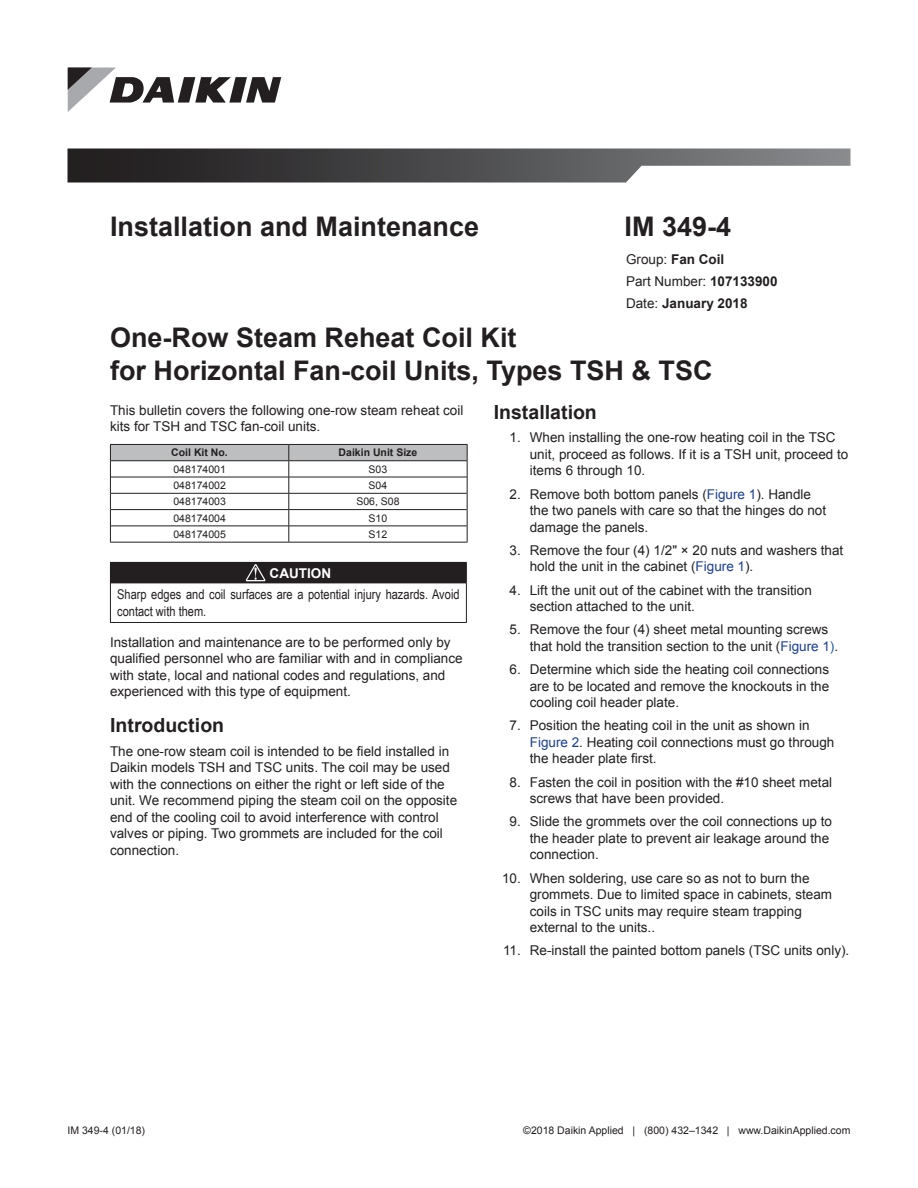
<style>
.page{position:relative;width:918px;height:1188px;background:#fff}
.page>*{position:absolute;margin:0;border:0;box-sizing:border-box;transform-origin:0 0}
.t1{font:700 27px/33px "Arial";color:#231f20}
.Heading3{font:700 19.5px "Arial";color:#231f20}
.t2{font:13.5px/16.5px "Arial";color:#231f20}
.Warning_Text{font:13.5px/16.5px "Arial Narrow";color:#231f20}
.t3{font:700 13.5px/21.8px "Arial";color:#231f20}
.Warning_Heads{font:700 13.5px "Arial";color:#fff}
.LitNum_Copyright_800{font:10.5px "Arial";color:#231f20}
.Table_Text_7pt_Cente{font:10.5px "Arial";color:#231f20}
.Table_Text_7pt_Cente-2{font:700 10.5px "Arial";color:#231f20}
.s1{font-weight:400}
.s2{color:#1c3f94}
.s3{color:#215e9e}
</style>
<div class="page">
<svg style="left:68px;top:68px;width:213px;height:44px"></svg>
<svg style="left:68px;top:148px;width:782px;height:35px;background:#656566"></svg>
<hr style="left:110px;top:542px;width:179px;height:1px;background:#231f20">
<hr style="left:289px;top:542px;width:179px;height:1px;background:#231f20">
<svg style="left:110px;top:444px;width:358px;height:98px"></svg>
<div style="left:110px;top:562px;width:356px;height:21px;background:#231f20"></div>
<hr style="left:110px;top:562px;width:357px;height:1px;background:#231f20">
<svg style="left:466px;top:563px;width:1px;height:20px"></svg>
<hr style="left:110px;top:583px;width:1px;height:39px;background:#231f20">
<hr style="left:466px;top:583px;width:1px;height:39px;background:#231f20">
<hr style="left:110px;top:622px;width:357px;height:1px;background:#231f20">
<svg style="left:246px;top:564px;width:20px;height:17px"></svg>
<h1 class="t1" style="left:110px;top:210px;width:371px">Installation and Maintenance</h1>
<h1 class="t1" style="left:625px;top:210px;width:108px">IM 349-4</h1>
<p class="t3" style="left:626px;top:249px;width:153px"><span class="s1">Group:</span> Fan Coil<br><span class="s1">Part Number:</span> 107133900<br><span class="s1">Date:</span> January 2018</p>
<h1 class="t1" style="left:110px;top:322px;width:604px">One-Row Steam Reheat Coil Kit<br>for Horizontal Fan-coil Units, Types TSH &amp; TSC</h1>
<p class="t2" style="left:110px;top:402px;width:355px">This bulletin covers the following one-row steam reheat coil kits for TSH and TSC fan-coil units.</p>
<p class="Table_Text_7pt_Cente-2" style="left:171px;top:446px;width:58px">Coil Kit No.</p>
<p class="Table_Text_7pt_Cente-2" style="left:339px;top:446px;width:80px">Daikin Unit Size</p>
<p class="Table_Text_7pt_Cente" style="left:173px;top:462px;width:54px">048174001</p>
<p class="Table_Text_7pt_Cente" style="left:369px;top:462px;width:20px">S03</p>
<p class="Table_Text_7pt_Cente" style="left:173px;top:478px;width:54px">048174002</p>
<p class="Table_Text_7pt_Cente" style="left:369px;top:478px;width:20px">S04</p>
<p class="Table_Text_7pt_Cente" style="left:173px;top:495px;width:54px">048174003</p>
<p class="Table_Text_7pt_Cente" style="left:356px;top:495px;width:45px">S06, S08</p>
<p class="Table_Text_7pt_Cente" style="left:173px;top:511px;width:54px">048174004</p>
<p class="Table_Text_7pt_Cente" style="left:369px;top:511px;width:20px">S10</p>
<p class="Table_Text_7pt_Cente" style="left:173px;top:527px;width:54px">048174005</p>
<p class="Table_Text_7pt_Cente" style="left:369px;top:527px;width:20px">S12</p>
<p class="Warning_Heads" style="left:270px;top:565px;width:63px">CAUTION</p>
<p class="Warning_Text" style="left:117px;top:586px;width:344px">Sharp edges and coil surfaces are a potential injury hazards. Avoid contact with them.</p>
<p class="t2" style="left:110px;top:634px;width:354px">Installation and maintenance are to be performed only by qualified personnel who are familiar with and in compliance with state, local and national codes and regulations, and experienced with this type of equipment.</p>
<p class="Heading3" style="left:110px;top:713px;width:116px">Introduction</p>
<p class="t2" style="left:110px;top:743px;width:349px">The one-row steam coil is intended to be field installed in Daikin models TSH and TSC units. The coil may be used with the connections on either the right or left side of the unit. We recommend piping the steam coil on the opposite end of the cooling coil to avoid interference with control valves or piping. Two grommets are included for the coil connection.</p>
<p class="Heading3" style="left:494px;top:399px;width:105px">Installation</p>
<p class="t2" style="left:530px;top:430px;width:320px;text-indent:-20px">1. When installing the one-row heating coil in the TSC unit, proceed as follows. If it is a TSH unit, proceed to items 6 through 10.</p>
<p class="t2" style="left:530px;top:486px;width:298px;text-indent:-20px">2. Remove both bottom panels (<span class="s2">Figure 1</span>). Handle the two panels with care so that the hinges do not damage the panels.</p>
<p class="t2" style="left:530px;top:542px;width:315px;text-indent:-20px">3. Remove the four (4) 1/2" × 20 nuts and washers that hold the unit in the cabinet (<span class="s2">Figure 1</span>).</p>
<p class="t2" style="left:530px;top:582px;width:284px;text-indent:-20px">4. Lift the unit out of the cabinet with the transition section attached to the unit.</p>
<p class="t2" style="left:530px;top:622px;width:310px;text-indent:-20px">5. Remove the four (4) sheet metal mounting screws that hold the transition section to the unit (<span class="s2">Figure 1</span><span class="s3">)</span>.</p>
<p class="t2" style="left:530px;top:661px;width:301px;text-align:justify;text-indent:-20px">6. Determine which side the heating coil connections are to be located and remove the knockouts in the cooling coil header plate.</p>
<p class="t2" style="left:530px;top:718px;width:306px;text-indent:-20px">7. Position the heating coil in the unit as shown in<br><span class="s2">Figure 2</span>. Heating coil connections must go through the header plate first.</p>
<p class="t2" style="left:530px;top:774px;width:304px;text-indent:-20px">8. Fasten the coil in position with the #10 sheet metal screws that have been provided.</p>
<p class="t2" style="left:530px;top:814px;width:304px;text-indent:-20px">9. Slide the grommets over the coil connections up to the header plate to prevent air leakage around the connection.</p>
<p class="t2" style="left:530px;top:870px;width:304px;text-indent:-28px">10. When soldering, use care so as not to burn the grommets. Due to limited space in cabinets, steam coils in TSC units may require steam trapping external to the units..</p>
<p class="t2" style="left:503px;top:943px;width:348px">11. Re-install the painted bottom panels (TSC units only).</p>
<p class="LitNum_Copyright_800" style="left:68px;top:1123px;width:79px">IM 349-4 (01/18)</p>
<p class="LitNum_Copyright_800" style="left:523px;top:1123px;width:329px">©2018 Daikin Applied | (800) 432–1342 | www.DaikinApplied.com</p>
</div>
